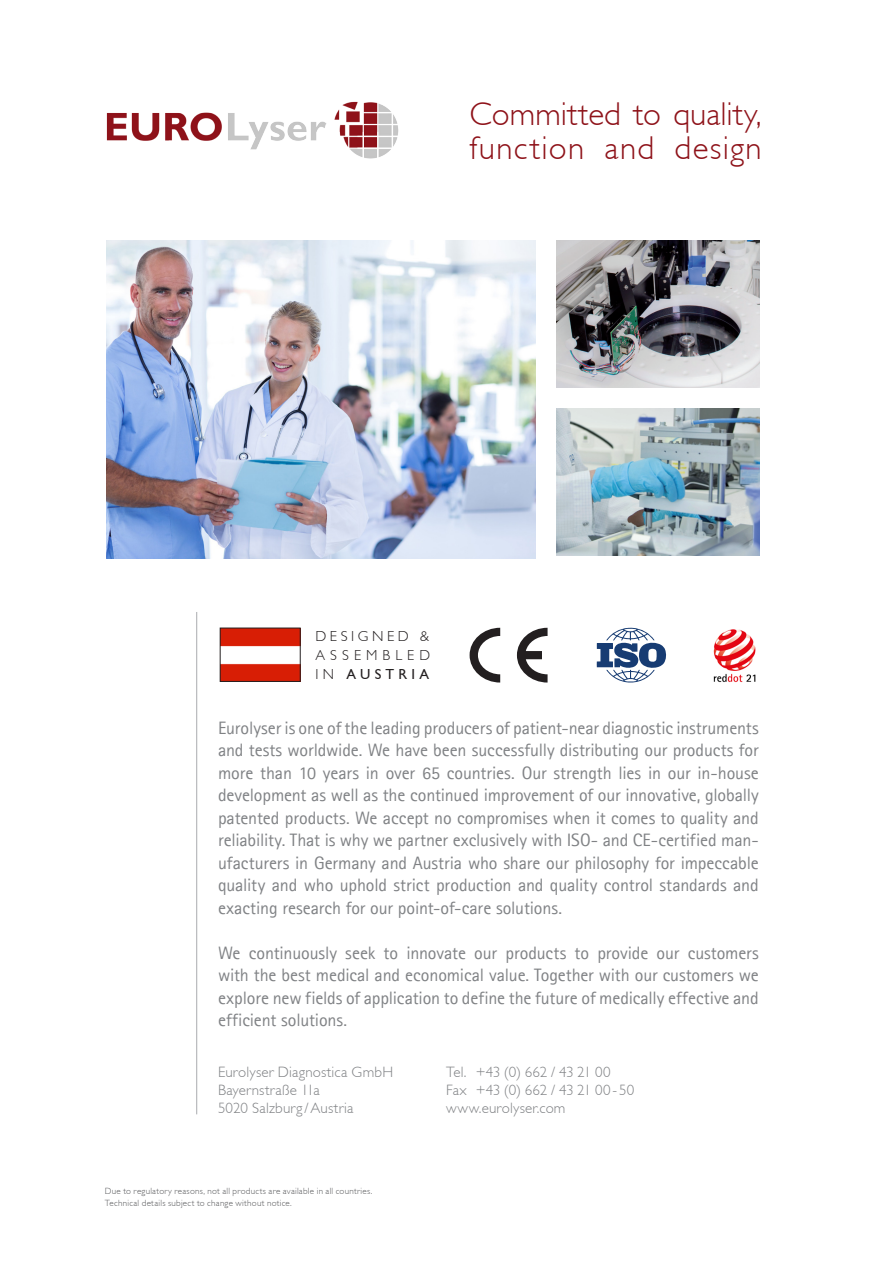
<style>
.page{position:relative;width:893px;height:1263px;background:#fff}
.page>*{position:absolute;margin:0;border:0;box-sizing:border-box;transform-origin:0 0}
.t1{font:300 33px/34.5px "Gill Sans";letter-spacing:.035em;color:#8e1219}
.t2{font:18px/22.5px "Agfa Rotis Sans Serif";letter-spacing:-.01em;color:#808285;text-align:justify}
.t3{font:300 15px/18px "Gill Sans";letter-spacing:.01em;color:#808285}
.t4{font:300 14.55px/18.6px "Gill Sans";letter-spacing:.35em;color:#231f20;text-align:justify}
.t5{font:300 9px/12px "Gill Sans";letter-spacing:.03em;color:#57585a}
.s1{font-weight:400}
</style>
<div class="page">
<hr style="left:196px;top:612px;width:1px;height:502px;background:#bcbdc0">
<svg style="left:597px;top:628px;width:70px;height:55px"></svg>
<svg style="left:470px;top:628px;width:78px;height:54px"></svg>
<img style="left:556px;top:241px;width:204px;height:147px">
<img style="left:556px;top:409px;width:204px;height:147px">
<img style="left:222px;top:630px;width:77px;height:50px">
<div style="left:220px;top:628px;width:81px;height:54px;border:1px solid #231f20"></div>
<img style="left:107px;top:241px;width:428px;height:317px">
<img style="left:107px;top:102px;width:292px;height:57px">
<img style="left:713px;top:629px;width:43px;height:54px">
<h1 class="t1" style="left:470px;top:97px;width:294px">Committed to quality, function and design</h1>
<p class="t4" style="left:315px;top:627px;width:116px">DESIGNED &amp; ASSEMBLED IN <span class="s1">AUSTRIA</span></p>
<p class="t2" style="left:218px;top:716px;width:542px">Eurolyser is one of the leading producers of patient-near diagnostic instruments and tests worldwide. We have been successfully distributing our products for more than 10 years in over 65 countries. Our strength lies in our in-house development as well as the continued improvement of our innovative, globally patented products. We accept no compromises when it comes to quality and reliability. That is why we partner exclusively with ISO- and CE-certified man&shy;ufacturers in Germany and Austria who share our philosophy for impeccable quality and who uphold strict production and quality control standards and exacting research for our point-of-care solutions.</p>
<p class="t2" style="left:218px;top:941px;width:542px">We continuously seek to innovate our products to provide our customers with the best medical and economical value. Together with our customers we explore new fields of application to define the future of medically effective and efficient solutions.</p>
<p class="t3" style="left:218px;top:1063px;width:177px">Eurolyser Diagnostica GmbH<br>Bayernstraße 11a<br>5020 Salzburg /Austria</p>
<p class="t3" style="left:446px;top:1063px;width:190px">Tel. +43 (0) 662 / 43 21 00<br>Fax +43 (0) 662 / 43 21 00-50 www.eurolyser.com</p>
<p class="t5" style="left:105px;top:1185px;width:269px">Due to regulatory reasons, not all products are available in all countries.<br>Technical details subject to change without notice.</p>
</div>
